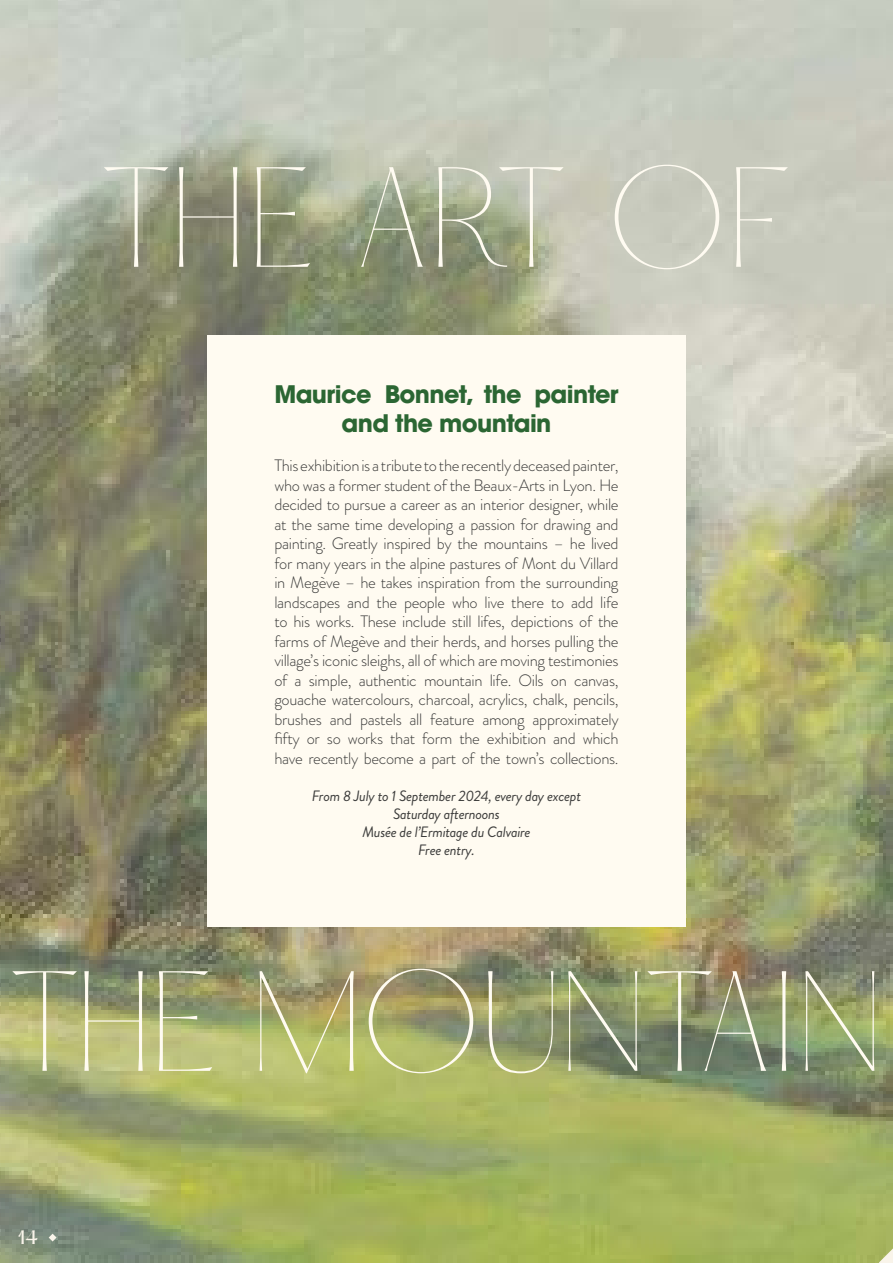
<style>
.page{position:relative;width:893px;height:1263px;background:#fff}
.page>*{position:absolute;margin:0;border:0;box-sizing:border-box;transform-origin:0 0}
.t1{font:200 124.5px "PP Hatton";letter-spacing:-.005em;color:#fffbf1}
.t2{font:700 24px/28.8px "ITC Avant Garde Std";letter-spacing:-.025em;color:#2b6633;text-align:center}
.t3{font:500 16.95px "PP Hatton";color:#f9f4ea}
.t4{font:300 16.5px/19.5px "Brandon Grotesque";letter-spacing:-.02em;color:#3c3c3b;text-align:justify}
.t5{font:italic 15px/18px "Brandon Grotesque";letter-spacing:-.02em;color:#3c3c3b;text-align:center}
</style>
<div class="page">
<img style="left:0;top:0;width:893px;height:1263px">
<svg style="left:49px;top:1233px;width:8px;height:8px"></svg>
<svg style="left:879px;top:1248px;width:14px;height:15px"></svg>
<div style="left:207px;top:336px;width:479px;height:591px;background:#fffbf1"></div>
<h1 class="t1" style="left:101px;top:151px;width:692px">THE ART OF</h1>
<h2 class="t2" style="left:274px;top:380px;width:346px">Maurice Bonnet, the painter and the mountain</h2>
<p class="t4" style="left:274px;top:456px;width:346px">This exhibition is a tribute to the recently deceased painter, who was a former student of the Beaux-Arts in Lyon. He decided to pursue a career as an interior designer, while at the same time developing a passion for drawing and painting. Greatly inspired by the mountains – he lived for many years in the alpine pastures of Mont du Villard in Megève – he takes inspiration from the surrounding landscapes and the people who live there to add life to his works. These include still lifes, depictions of the farms of Megève and their herds, and horses pulling the village’s iconic sleighs, all of which are moving testimonies of a simple, authentic mountain life. Oils on canvas, gouache watercolours, charcoal, acrylics, chalk, pencils, brushes and pastels all feature among approximately fifty or so works that form the exhibition and which have recently become a part of the town’s collections.</p>
<p class="t5" style="left:312px;top:787px;width:271px">From 8 July to 1 September 2024, every day except<br>Saturday afternoons<br>Musée de l’Ermitage du Calvaire<br>Free entry.</p>
<h1 class="t1" style="left:10px;top:955px;width:875px">THE MOUNTAIN</h1>
<p class="t3" style="left:18px;top:1228px;width:22px">14</p>
</div>
